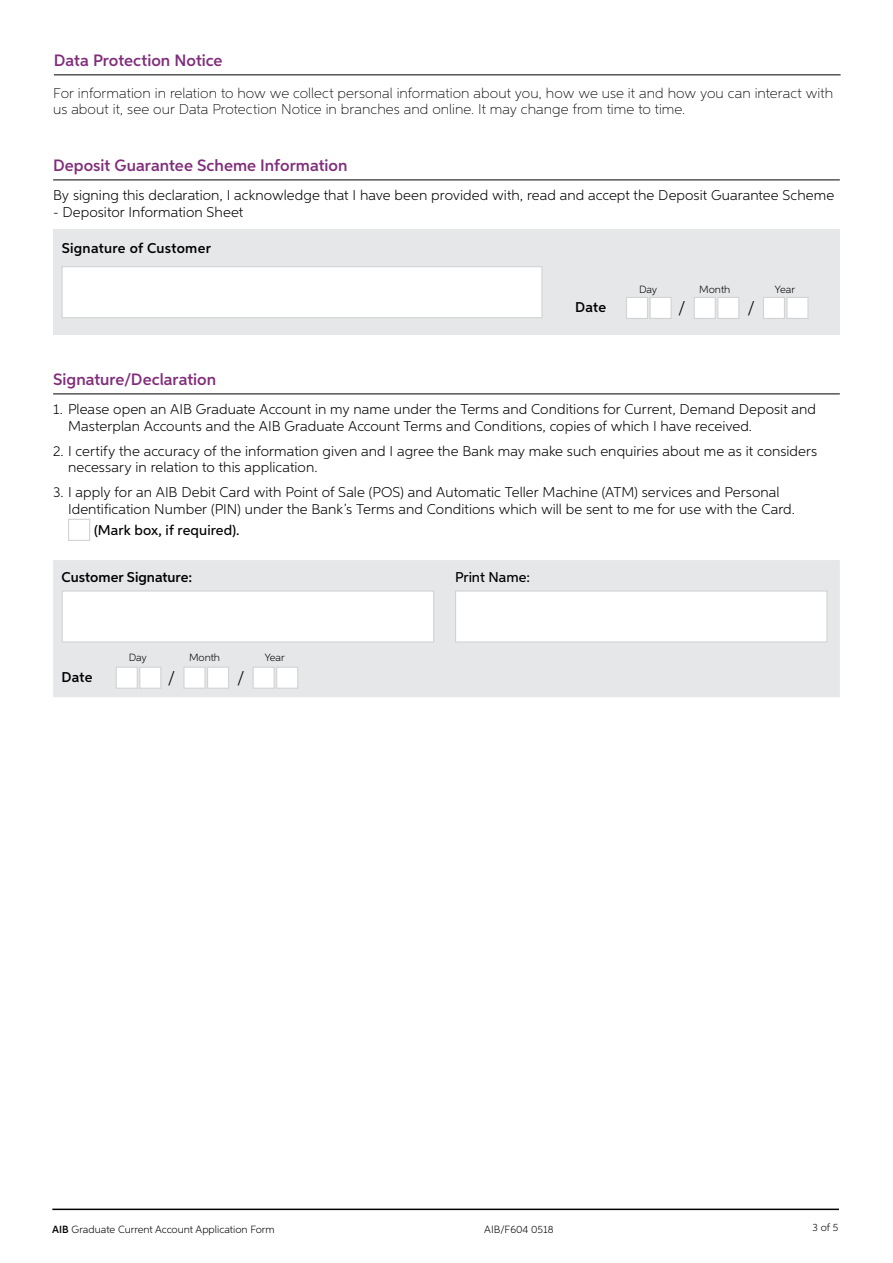
<style>
.page{position:relative;width:893px;height:1263px;background:#fff}
.page>*{position:absolute;margin:0;border:0;box-sizing:border-box;transform-origin:0 0}
.t1{font:300 18px "Aspira";color:#000}
.t2{font:600 16.5px "Aspira";color:#812e7a}
.t3{font:300 14.25px/16.5px "Aspira";letter-spacing:.005em;color:#000}
.t4{font:100 14.25px/16.5px "Aspira";letter-spacing:.005em;color:#000}
.t5{font:600 14.25px "Aspira";letter-spacing:.015em;color:#000}
.t6{font:500 14.25px "Aspira";color:#000}
.t7{font:300 10.5px "Aspira";color:#000}
.s1{font-weight:600}
</style>
<div class="page">
<hr style="left:52px;top:1208px;width:787px;height:2px;background:#000">
<hr style="left:54px;top:74px;width:787px;height:1px;background:#000">
<hr style="left:53px;top:180px;width:787px;height:1px;background:#000">
<hr style="left:53px;top:393px;width:787px;height:1px;background:#000">
<div style="left:53px;top:230px;width:787px;height:105px;background:#e6e7e8"></div>
<div style="left:62px;top:266px;width:481px;height:52px;background:#fff;border:1px solid #d1d3d4"></div>
<div style="left:649px;top:297px;width:23px;height:22px;background:#fff;border:1px solid #d1d3d4"></div>
<div style="left:717px;top:297px;width:22px;height:22px;background:#fff;border:1px solid #d1d3d4"></div>
<div style="left:786px;top:297px;width:23px;height:22px;background:#fff;border:1px solid #d1d3d4"></div>
<div style="left:626px;top:297px;width:22px;height:22px;background:#fff;border:1px solid #d1d3d4"></div>
<div style="left:694px;top:297px;width:22px;height:22px;background:#fff;border:1px solid #d1d3d4"></div>
<div style="left:763px;top:297px;width:22px;height:22px;background:#fff;border:1px solid #d1d3d4"></div>
<div style="left:68px;top:519px;width:22px;height:22px;background:#fff;border:1px solid #d1d3d4"></div>
<div style="left:53px;top:560px;width:787px;height:137px;background:#e6e7e8"></div>
<div style="left:62px;top:590px;width:372px;height:53px;background:#fff;border:1px solid #d1d3d4"></div>
<div style="left:455px;top:590px;width:373px;height:53px;background:#fff;border:1px solid #d1d3d4"></div>
<div style="left:139px;top:667px;width:22px;height:22px;background:#fff;border:1px solid #d1d3d4"></div>
<div style="left:207px;top:667px;width:22px;height:22px;background:#fff;border:1px solid #d1d3d4"></div>
<div style="left:276px;top:667px;width:22px;height:22px;background:#fff;border:1px solid #d1d3d4"></div>
<div style="left:116px;top:667px;width:22px;height:22px;background:#fff;border:1px solid #d1d3d4"></div>
<div style="left:183px;top:667px;width:23px;height:22px;background:#fff;border:1px solid #d1d3d4"></div>
<div style="left:253px;top:667px;width:22px;height:22px;background:#fff;border:1px solid #d1d3d4"></div>
<p class="t2" style="left:54px;top:50px;width:170px">Data Protection Notice</p>
<p class="t4" style="left:53px;top:84px;width:782px">For information in relation to how we collect personal information about you, how we use it and how you can interact with us about it, see our Data Protection Notice in branches and online. It may change from time to time.</p>
<p class="t2" style="left:53px;top:155px;width:296px">Deposit Guarantee Scheme Information</p>
<p class="t3" style="left:53px;top:187px;width:783px">By signing this declaration, I acknowledge that I have been provided with, read and accept the Deposit Guarantee Scheme</p>
<p class="t3" style="left:53px;top:203px;width:192px">- Depositor Information Sheet</p>
<p class="t5" style="left:62px;top:240px;width:151px">Signature of Customer</p>
<p class="t5" style="left:575px;top:298px;width:33px">Date</p>
<p class="t7" style="left:639px;top:283px;width:20px">Day</p>
<p class="t7" style="left:699px;top:283px;width:33px">Month</p>
<p class="t7" style="left:775px;top:283px;width:22px">Year</p>
<p class="t1" style="left:678px;top:297px;width:9px">/</p>
<p class="t1" style="left:747px;top:297px;width:9px">/</p>
<p class="t2" style="left:53px;top:369px;width:165px">Signature/Declaration</p>
<p class="t3" style="left:68px;top:401px;width:750px;text-indent:-15px">1. Please open an AIB Graduate Account in my name under the Terms and Conditions for Current, Demand Deposit and<br>Masterplan Accounts and the AIB Graduate Account Terms and Conditions, copies of which I have received.</p>
<p class="t3" style="left:68px;top:442px;width:751px;text-indent:-15px">2. I certify the accuracy of the information given and I agree the Bank may make such enquiries about me as it considers necessary in relation to this application.</p>
<p class="t3" style="left:68px;top:484px;width:728px;text-indent:-15px">3. I apply for an AIB Debit Card with Point of Sale (POS) and Automatic Teller Machine (ATM) services and Personal<br>Identification Number (PIN) under the Bank’s Terms and Conditions which will be sent to me for use with the Card.</p>
<p class="t6" style="left:94px;top:521px;width:147px">(Mark box, if required).</p>
<p class="t5" style="left:62px;top:568px;width:132px">Customer Signature:</p>
<p class="t6" style="left:455px;top:568px;width:77px">Print Name:</p>
<p class="t5" style="left:62px;top:669px;width:33px">Date</p>
<p class="t7" style="left:129px;top:651px;width:20px">Day</p>
<p class="t7" style="left:189px;top:651px;width:33px">Month</p>
<p class="t7" style="left:264px;top:651px;width:22px">Year</p>
<p class="t1" style="left:168px;top:666px;width:9px">/</p>
<p class="t1" style="left:237px;top:666px;width:9px">/</p>
<p class="t7" style="left:52px;top:1223px;width:224px"><span class="s1">AIB</span> Graduate Current Account Application Form</p>
<p class="t7" style="left:484px;top:1223px;width:71px">AIB/F604 0518</p>
<p class="t7" style="left:812px;top:1221px;width:27px">3 of 5</p>
</div>
